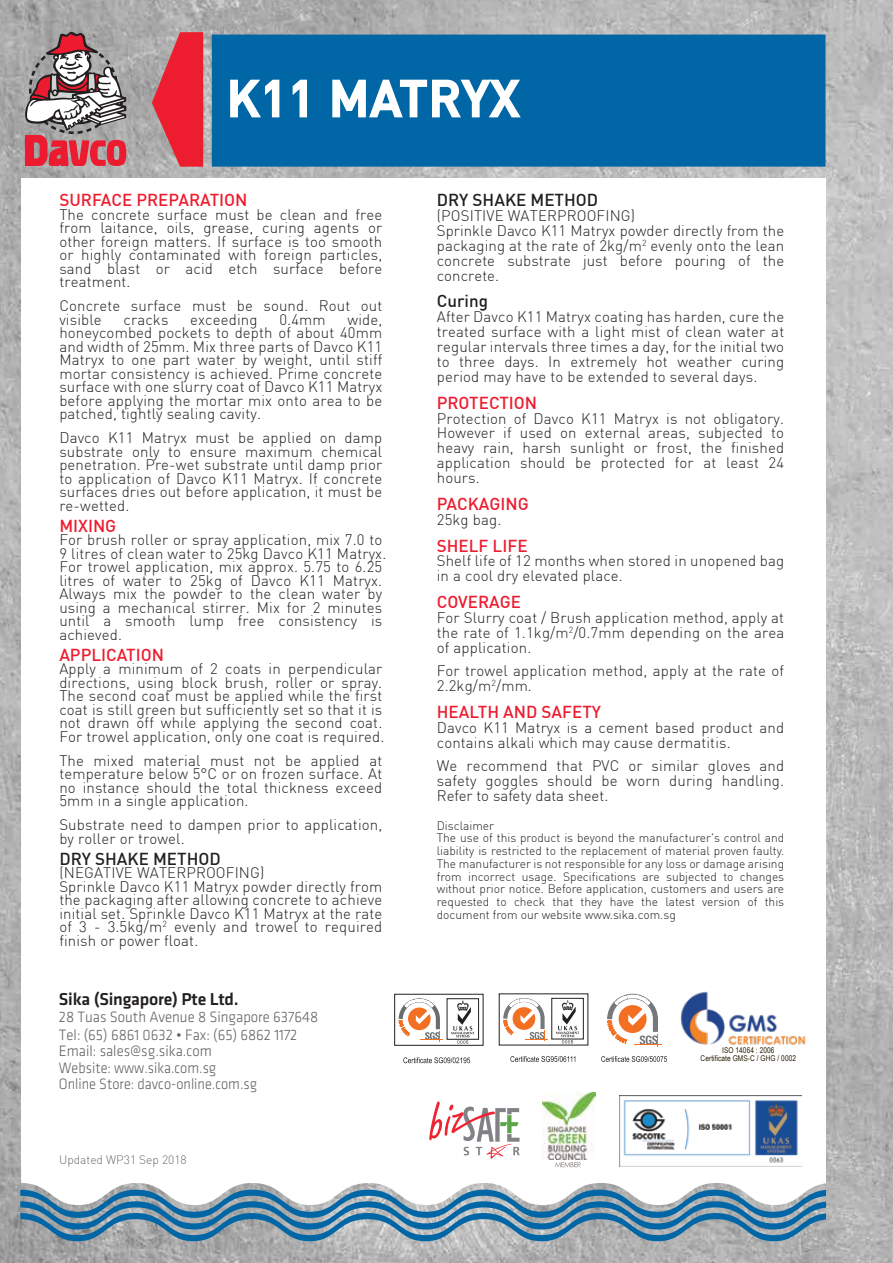
<style>
.page{position:relative;width:893px;height:1263px;background:#fff}
.page>*{position:absolute;margin:0;border:0;box-sizing:border-box;transform-origin:0 0}
.t1{font:500 49.5px "DIN";letter-spacing:.025em;color:#fff}
.t2{font:500 17.85px "Klavika";letter-spacing:-.01em;color:#231f20}
.t3{font:500 16.95px "DIN";color:#ed1c2e}
.t4{font:500 16.95px "DIN";color:#231f20}
.t5{font:300 15.6px/17.7px "Klavika";color:#5f6062;scale:.95 1}
.t6{font:300 15.6px/16.4px "Klavika";color:#5f6062;scale:.92 1}
.t7{font:300 15px/13.5px "DIN";letter-spacing:.01em;color:#231f20}
.t8{font:300 12px/12.8px "DIN";color:#231f20}
.t9{font:300 12px "DIN";color:#6d6e71}
.t10{font:7.95px/8.2px "Arial Narrow";letter-spacing:.01em;color:#271c02;text-align:center}
</style>
<div class="page">
<img style="left:0;top:0;width:893px;height:1263px">
<svg style="left:21px;top:1080px;width:805px;height:110px"></svg>
<div style="left:21px;top:178px;width:804px;height:990px;background:#fff"></div>
<svg style="left:152px;top:32px;width:51px;height:135px;background:#db4350"></svg>
<div style="left:212px;top:35px;width:613px;height:132px;background:#0066a6"></div>
<svg style="left:230px;top:79px;width:50px;height:39px"></svg>
<svg style="left:292px;top:79px;width:15px;height:39px"></svg>
<svg style="left:332px;top:79px;width:189px;height:39px"></svg>
<svg style="left:20px;top:1190px;width:806px;height:51px;background:#7a9fb6"></svg>
<svg style="left:22px;top:32px;width:105px;height:134px;background:#ae8488"></svg>
<svg style="left:601px;top:1056px;width:66px;height:6px"></svg>
<svg style="left:607px;top:994px;width:54px;height:52px"></svg>
<img style="left:680px;top:991px;width:126px;height:54px">
<svg style="left:510px;top:1056px;width:65px;height:6px"></svg>
<svg style="left:499px;top:994px;width:89px;height:51px"></svg>
<svg style="left:503px;top:998px;width:44px;height:43px"></svg>
<svg style="left:556px;top:1000px;width:23px;height:43px"></svg>
<svg style="left:403px;top:1057px;width:67px;height:6px"></svg>
<div style="left:395px;top:994px;width:88px;height:51px;background:#fff;border:1px solid #231f20"></div>
<svg style="left:399px;top:998px;width:44px;height:43px"></svg>
<div style="left:447px;top:998px;width:32px;height:41px;border:1px solid #231f20"></div>
<svg style="left:451px;top:1000px;width:23px;height:44px"></svg>
<svg style="left:429px;top:1101px;width:91px;height:58px"></svg>
<img style="left:619px;top:1096px;width:182px;height:71px">
<img style="left:543px;top:1092px;width:53px;height:67px">
<svg style="left:555px;top:1162px;width:26px;height:5px"></svg>
<h1 class="t1" style="left:227px;top:67px;width:294px">K11 MATRYX</h1>
<p class="t3" style="left:59px;top:189px;width:190px">SURFACE PREPARATION</p>
<p class="t7" style="left:59px;top:207px;width:324px;text-align:justify">The concrete surface must be clean and free from laitance, oils, grease, curing agents or other foreign matters. If surface is too smooth or highly contaminated with foreign particles, sand blast or acid etch surface before treatment.</p>
<p class="t7" style="left:59px;top:299px;width:324px">Concrete surface must be sound. Rout out visible</p>
<p class="t7" style="left:124px;top:312px;width:46px">cracks</p>
<p class="t7" style="left:190px;top:312px;width:69px">exceeding</p>
<p class="t7" style="left:279px;top:312px;width:48px">0.4mm</p>
<p class="t7" style="left:59px;top:312px;width:324px;text-align:justify;text-indent:288px">wide, honeycombed pockets to depth of about 40mm and width of 25mm. Mix three parts of Davco K11<br>Matryx to one part water by weight, until stiff mortar consistency is achieved. Prime concrete surface with one slurry coat of Davco K11 Matryx before applying the mortar mix onto area to be patched, tightly sealing cavity.</p>
<p class="t7" style="left:59px;top:431px;width:324px;text-align:justify">Davco K11 Matryx must be applied on damp substrate only to ensure maximum chemical penetration. Pre-wet substrate until damp prior to application of Davco K11 Matryx. If concrete surfaces dries out before application, it must be re-wetted.</p>
<p class="t3" style="left:59px;top:515px;width:58px">MIXING</p>
<p class="t7" style="left:59px;top:533px;width:328px">For brush roller or spray application, mix 7.0 to 9 litres of clean water to 25kg Davco K11 Matryx.<br>For trowel application, mix approx. 5.75 to 6.25 litres of water to 25kg of Davco K11 Matryx.<br>Always mix the powder to the clean water by using a mechanical stirrer. Mix for 2 minutes until a smooth lump free consistency is achieved.</p>
<p class="t3" style="left:59px;top:644px;width:106px">APPLICATION</p>
<p class="t7" style="left:59px;top:662px;width:327px">Apply a minimum of 2 coats in perpendicular directions, using block brush, roller or spray.<br>The second coat must be applied while the first coat is still green but sufficiently set so that it is not drawn off while applying the second coat.<br>For trowel application, only one coat is required.</p>
<p class="t7" style="left:59px;top:753px;width:324px;text-align:justify">The mixed material must not be applied at temperature below 5°C or on frozen surface. At no instance should the total thickness exceed 5mm in a single application.</p>
<p class="t7" style="left:59px;top:818px;width:324px">Substrate need to dampen prior to application, by roller or trowel.</p>
<p class="t4" style="left:59px;top:848px;width:163px">DRY SHAKE METHOD</p>
<p class="t7" style="left:59px;top:866px;width:324px">(NEGATIVE WATERPROOFING)<br>Sprinkle Davco K11 Matryx powder directly from the packaging after allowing concrete to achieve initial set. Sprinkle Davco K11 Matryx at the rate of 3 - 3.5kg/m<sup>2</sup> evenly and trowel to required finish or power float.</p>
<p class="t2" style="left:59px;top:986px;width:181px">Sika (Singapore) Pte Ltd.</p>
<p class="t5" style="left:59px;top:1008px;width:275px">28 Tuas South Avenue 8 Singapore 637648<br>Tel: (65) 6861 0632 • Fax: (65) 6862 1172</p>
<p class="t6" style="left:59px;top:1059px;width:217px">Website: www.sika.com.sg<br>Online Store: davco-online.com.sg</p>
<p class="t5" style="left:59px;top:1042px;width:163px">Email: sales@sg.sika.com</p>
<p class="t9" style="left:59px;top:1152px;width:129px">Updated WP31 Sep 2018</p>
<p class="t4" style="left:437px;top:189px;width:163px">DRY SHAKE METHOD</p>
<p class="t7" style="left:437px;top:208px;width:349px;line-height:14.9px">(POSITIVE WATERPROOFING)<br>Sprinkle Davco K11 Matryx powder directly from the packaging at the rate of 2kg/m<sup>2</sup> evenly onto the lean concrete substrate just before pouring of the concrete.</p>
<p class="t4" style="left:437px;top:291px;width:53px">Curing</p>
<p class="t7" style="left:437px;top:309px;width:349px;line-height:14.9px;text-align:justify">After Davco K11 Matryx coating has harden, cure the treated surface with a light mist of clean water at regular intervals three times a day, for the initial two to three days. In extremely hot weather curing period may have to be extended to several days.</p>
<p class="t3" style="left:437px;top:392px;width:102px">PROTECTION</p>
<p class="t7" style="left:437px;top:411px;width:349px;line-height:14.9px;text-align:justify">Protection of Davco K11 Matryx is not obligatory.<br>However if used on external areas, subjected to heavy rain, harsh sunlight or frost, the finished application should be protected for at least 24 hours.</p>
<p class="t3" style="left:437px;top:493px;width:93px">PACKAGING</p>
<p class="t7" style="left:437px;top:512px;width:66px">25kg bag.</p>
<p class="t3" style="left:437px;top:535px;width:92px">SHELF LIFE</p>
<p class="t7" style="left:437px;top:553px;width:349px;line-height:14.9px">Shelf life of 12 months when stored in unopened bag in a cool dry elevated place.</p>
<p class="t3" style="left:437px;top:591px;width:86px">COVERAGE</p>
<p class="t7" style="left:437px;top:610px;width:349px;line-height:14.9px;text-align:justify">For Slurry coat / Brush application method, apply at the rate of 1.1kg/m<sup>2</sup>/0.7mm depending on the area of application.</p>
<p class="t7" style="left:437px;top:663px;width:349px;line-height:14.9px">For trowel application method, apply at the rate of<br>2.2kg/m<sup>2</sup>/mm.</p>
<p class="t3" style="left:437px;top:701px;width:166px">HEALTH AND SAFETY</p>
<p class="t7" style="left:437px;top:720px;width:349px;line-height:14.9px">Davco K11 Matryx is a cement based product and contains alkali which may cause dermatitis.</p>
<p class="t7" style="left:437px;top:758px;width:349px;line-height:15.1px;text-align:justify">We recommend that PVC or similar gloves and safety goggles should be worn during handling.<br>Refer to safety data sheet.</p>
<p class="t8" style="left:437px;top:819px;width:349px">Disclaimer<br>The use of this product is beyond the manufacturer's control and liability is restricted to the replacement of material proven faulty.<br>The manufacturer is not responsible for any loss or damage arising from incorrect usage. Specifications are subjected to changes without prior notice. Before application, customers and users are requested to check that they have the latest version of this document from our website www.sika.com.sg</p>
<p class="t10" style="left:701px;top:1046px;width:97px">ISO 14064 : 2006<br>Certificate GMS-C / GHG / 0002</p>
</div>
